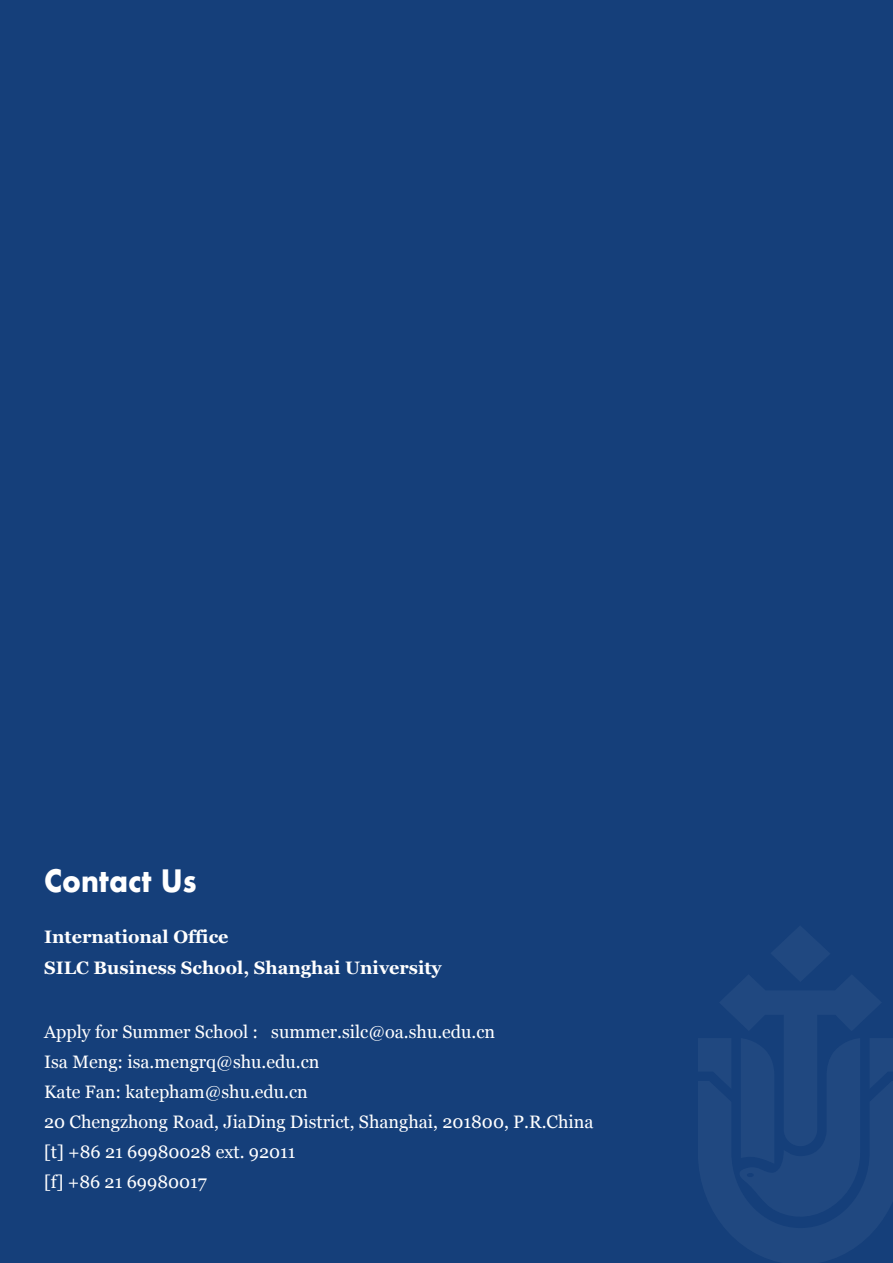
<style>
.page{position:relative;width:893px;height:1263px;background:#153f7a}
.page>*{position:absolute;margin:0;border:0;box-sizing:border-box;transform-origin:0 0}
.t1{font:700 30px "Futura";color:#fff;scale:.9 1}
.t2{font:18px/30px "Georgia";color:#fff}
.t3{font:700 18px/30px "Georgia";color:#fff}
</style>
<div class="page">
<svg style="left:698px;top:927px;width:195px;height:336px"></svg>
<h1 class="t1" style="left:44px;top:859px;width:171px">Contact Us</h1>
<p class="t3" style="left:44px;top:921px;width:399px">International Office<br>SILC Business School, Shanghai University</p>
<p class="t2" style="left:44px;top:1016px;width:551px">Apply for Summer School : summer.silc@oa.shu.edu.cn<br>Isa Meng: isa.mengrq@shu.edu.cn<br>Kate Fan: katepham@shu.edu.cn<br>20 Chengzhong Road, JiaDing District, Shanghai, 201800, P.R.China [t] +86 21 69980028 ext. 92011<br>[f] +86 21 69980017</p>
</div>
